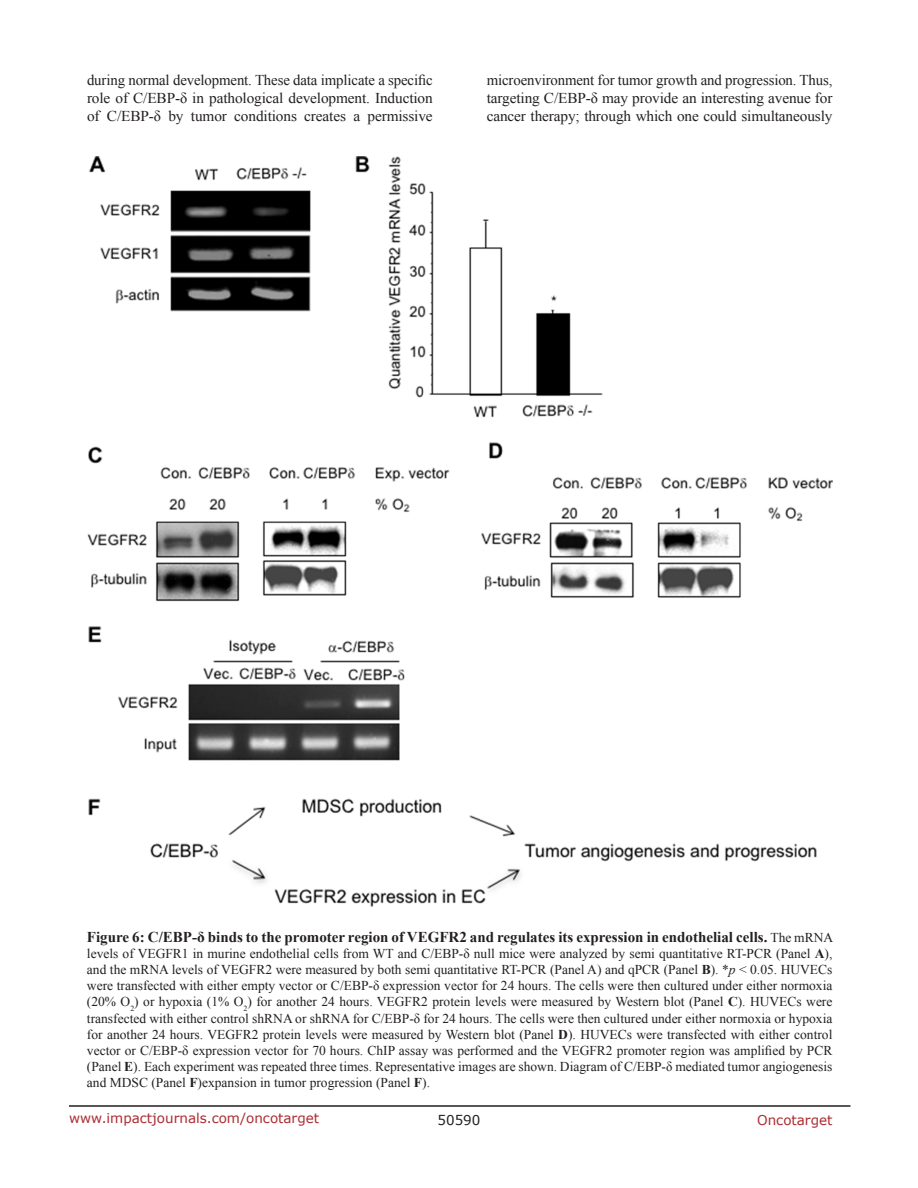
<style>
.page{position:relative;width:918px;height:1188px;background:#fff}
.page>*{position:absolute;margin:0;border:0;box-sizing:border-box;transform-origin:0 0}
.BodyText{font:15px/18px "Times New Roman";letter-spacing:-.01em;color:#231f20;text-align:justify}
.FigureText{font:700 15px "Times New Roman";color:#231f20}
.FigureText-2{font:13.5px/16.2px "Times New Roman";color:#231f20;text-align:justify}
.t1{font:13.5px "Verdana";color:#ac2b31}
.t2{font:13.5px "Verdana";color:#231f20}
.s1{font-weight:400;font-size:13.5px}
.s2{font-weight:700}
.s3{font-style:italic}
</style>
<div class="page">
<hr style="left:69px;top:1105px;width:781px;height:2px;background:#231f20">
<img style="left:87px;top:156px;width:745px;height:751px">
<p class="BodyText" style="left:87px;top:71px;width:347px">during normal development. These data implicate a specific role of C/EBP-δ in pathological development. Induction of C/EBP-δ by tumor conditions creates a permissive</p>
<p class="BodyText" style="left:487px;top:71px;width:347px">microenvironment for tumor growth and progression. Thus, targeting C/EBP-δ may provide an interesting avenue for cancer therapy; through which one could simultaneously</p>
<p class="FigureText" style="left:87px;top:926px;width:748px">Figure 6: C/EBP-δ binds to the promoter region of VEGFR2 and regulates its expression in endothelial cells. <span class="s1">The mRNA</span></p>
<p class="FigureText-2" style="left:87px;top:945px;width:747px">levels of VEGFR1 in murine endothelial cells from WT and C/EBP-δ null mice were analyzed by semi quantitative RT-PCR (Panel <span class="s2">A</span>), and the mRNA levels of VEGFR2 were measured by both semi quantitative RT-PCR (Panel A) and qPCR (Panel <span class="s2">B</span>). *<span class="s3">p</span> &lt; 0.05. HUVECs were transfected with either empty vector or C/EBP-δ expression vector for 24 hours. The cells were then cultured under either normoxia (20% O<sub>2</sub>) or hypoxia (1% O<sub>2</sub>) for another 24 hours. VEGFR2 protein levels were measured by Western blot (Panel <span class="s2">C</span>). HUVECs were transfected with either control shRNA or shRNA for C/EBP-δ for 24 hours. The cells were then cultured under either normoxia or hypoxia for another 24 hours. VEGFR2 protein levels were measured by Western blot (Panel <span class="s2">D</span>). HUVECs were transfected with either control vector or C/EBP-δ expression vector for 70 hours. ChIP assay was performed and the VEGFR2 promoter region was amplified by PCR (Panel <span class="s2">E</span>). Each experiment was repeated three times. Representative images are shown. Diagram of C/EBP-δ mediated tumor angiogenesis and MDSC (Panel <span class="s2">F</span>)expansion in tumor progression (Panel <span class="s2">F</span>).</p>
<p class="t1" style="left:69px;top:1109px;width:252px">www.impactjournals.com/oncotarget</p>
<p class="t2" style="left:438px;top:1111px;width:44px">50590</p>
<p class="t1" style="left:757px;top:1111px;width:77px">Oncotarget</p>
</div>
